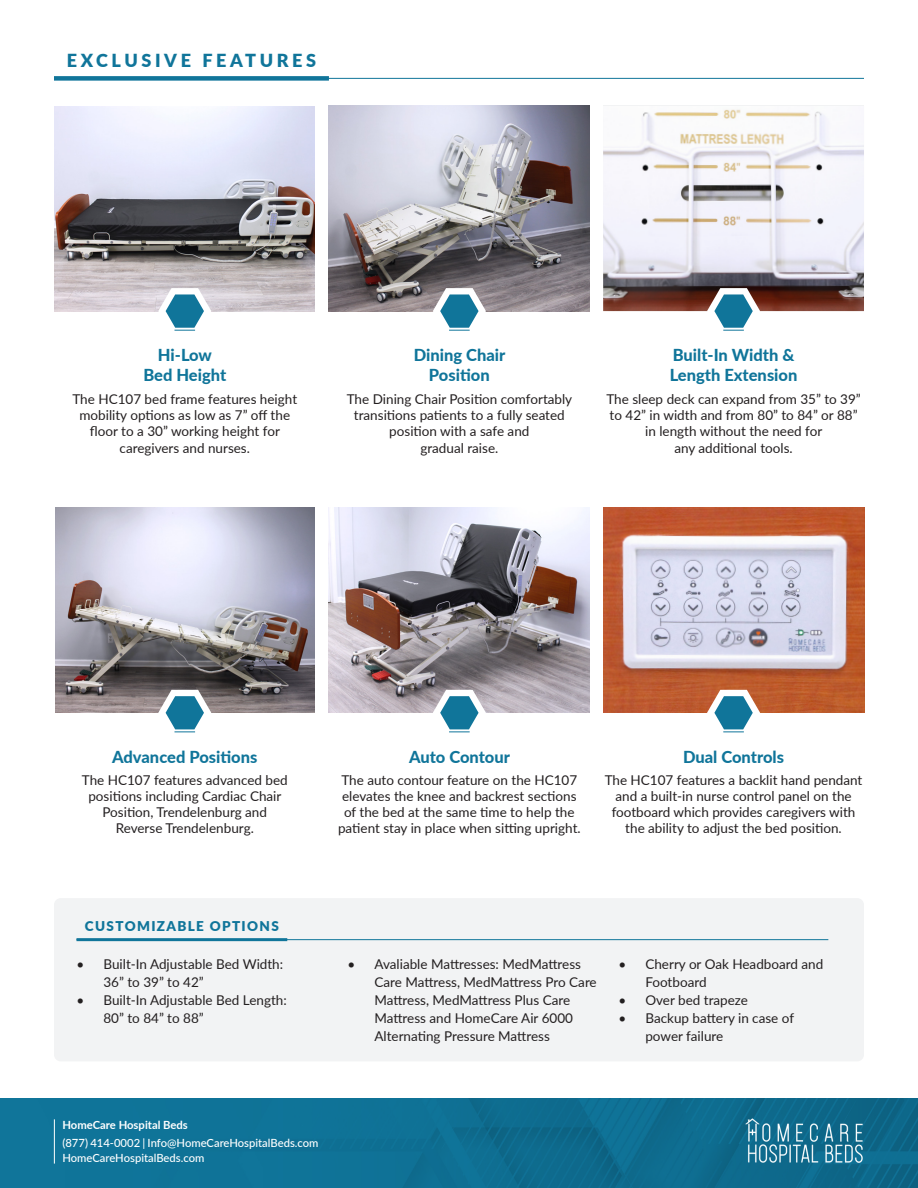
<style>
.page{position:relative;width:918px;height:1188px;background:#fff}
.page>*{position:absolute;margin:0;border:0;box-sizing:border-box;transform-origin:0 0}
.t1{font:900 18px "Lato";letter-spacing:.2em;color:#10759a}
.t2{font:800 16.5px/19.8px "Lato";color:#10759a}
.t3{font:13.5px/16.2px "Lato";color:#231f20;text-align:center}
.t4{font:900 13.5px "Lato";letter-spacing:.1em;color:#10759a}
.t5{font:500 11.25px "Lato";color:#fff}
.t6{font:700 11.25px "Lato";color:#fff}
</style>
<div class="page">
<img style="left:55px;top:508px;width:259px;height:205px">
<img style="left:55px;top:106px;width:260px;height:205px">
<hr style="left:54px;top:78px;width:810px;height:1px;background:#10759a">
<div style="left:54px;top:76px;width:275px;height:5px;background:#10759a"></div>
<img style="left:329px;top:106px;width:261px;height:205px">
<img style="left:603px;top:109px;width:261px;height:202px">
<img style="left:0;top:1099px;width:918px;height:89px">
<img style="left:742px;top:1116px;width:122px;height:51px">
<hr style="left:54px;top:1119px;width:1px;height:45px;background:#fff">
<svg style="left:707px;top:288px;width:53px;height:43px"></svg>
<svg style="left:433px;top:288px;width:53px;height:43px"></svg>
<img style="left:329px;top:508px;width:261px;height:205px">
<svg style="left:433px;top:690px;width:53px;height:43px"></svg>
<svg style="left:158px;top:288px;width:53px;height:43px"></svg>
<svg style="left:158px;top:690px;width:53px;height:43px"></svg>
<div style="left:54px;top:898px;width:810px;height:163px;background:#f2f3f4;border-radius:7px"></div>
<svg style="left:603px;top:508px;width:261px;height:205px;background:#ca9f97"></svg>
<svg style="left:707px;top:690px;width:53px;height:43px"></svg>
<hr style="left:76px;top:939px;width:752px;height:1px;background:#10759a">
<hr style="left:76px;top:938px;width:211px;height:3px;background:#10759a">
<p class="t1" style="left:67px;top:47px;width:251px">EXCLUSIVE FEATURES</p>
<p class="t2" style="left:158px;top:344px;width:56px">Hi-Low</p>
<p class="t2" style="left:143px;top:364px;width:84px">Bed Height</p>
<p class="t3" style="left:72px;top:391px;width:226px">The HC107 bed frame features height mobility options as low as 7” off the floor to a 30” working height for caregivers and nurses.</p>
<p class="t2" style="left:414px;top:344px;width:93px">Dining Chair</p>
<p class="t2" style="left:429px;top:364px;width:62px">Position</p>
<p class="t2" style="left:670px;top:344px;width:129px">Built-In Width &amp;<br>Length Extension</p>
<p class="t3" style="left:347px;top:391px;width:227px">The Dining Chair Position comfortably transitions patients to a fully seated position with a safe and<br>gradual raise.</p>
<p class="t3" style="left:606px;top:391px;width:256px">The sleep deck can expand from 35” to 39” to 42” in width and from 80” to 84” or 88” in length without the need for<br>any additional tools.</p>
<p class="t2" style="left:112px;top:746px;width:147px">Advanced Positions</p>
<p class="t3" style="left:82px;top:771px;width:207px">The HC107 features advanced bed positions including Cardiac Chair<br>Position, Trendelenburg and<br>Reverse Trendelenburg.</p>
<p class="t2" style="left:409px;top:746px;width:103px">Auto Contour</p>
<p class="t3" style="left:338px;top:771px;width:244px">The auto contour feature on the HC107 elevates the knee and backrest sections of the bed at the same time to help the patient stay in place when sitting upright.</p>
<p class="t2" style="left:683px;top:746px;width:103px">Dual Controls</p>
<p class="t3" style="left:605px;top:771px;width:259px">The HC107 features a backlit hand pendant and a built-in nurse control panel on the footboard which provides caregivers with the ability to adjust the bed position.</p>
<p class="t4" style="left:85px;top:916px;width:195px">CUSTOMIZABLE OPTIONS</p>
<p class="t3" style="left:104px;top:955px;width:181px;line-height:18px;text-align:left;text-indent:-27px">• Built-In Adjustable Bed Width:<br>36” to 39” to 42”</p>
<p class="t3" style="left:104px;top:991px;width:185px;line-height:18px;text-align:left;text-indent:-27px">• Built-In Adjustable Bed Length:<br>80” to 84” to 88”</p>
<p class="t3" style="left:374px;top:955px;width:224px;line-height:18px;text-align:left;text-indent:-27px">• Avaliable Mattresses: MedMattress Care Mattress, MedMattress Pro Care Mattress, MedMattress Plus Care Mattress and HomeCare Air 6000<br>Alternating Pressure Mattress</p>
<p class="t3" style="left:645px;top:955px;width:179px;line-height:18px;text-align:left;text-indent:-27px">• Cherry or Oak Headboard and<br>Footboard</p>
<p class="t3" style="left:618px;top:991px;width:131px">• Over bed trapeze</p>
<p class="t3" style="left:645px;top:1009px;width:150px;line-height:18px;text-align:left;text-indent:-27px">• Backup battery in case of power failure</p>
<p class="t6" style="left:62px;top:1117px;width:127px">HomeCare Hospital Beds</p>
<p class="t5" style="left:62px;top:1135px;width:258px">(877) 414-0002 | Info@HomeCareHospitalBeds.com</p>
<p class="t5" style="left:62px;top:1150px;width:143px">HomeCareHospitalBeds.com</p>
</div>
